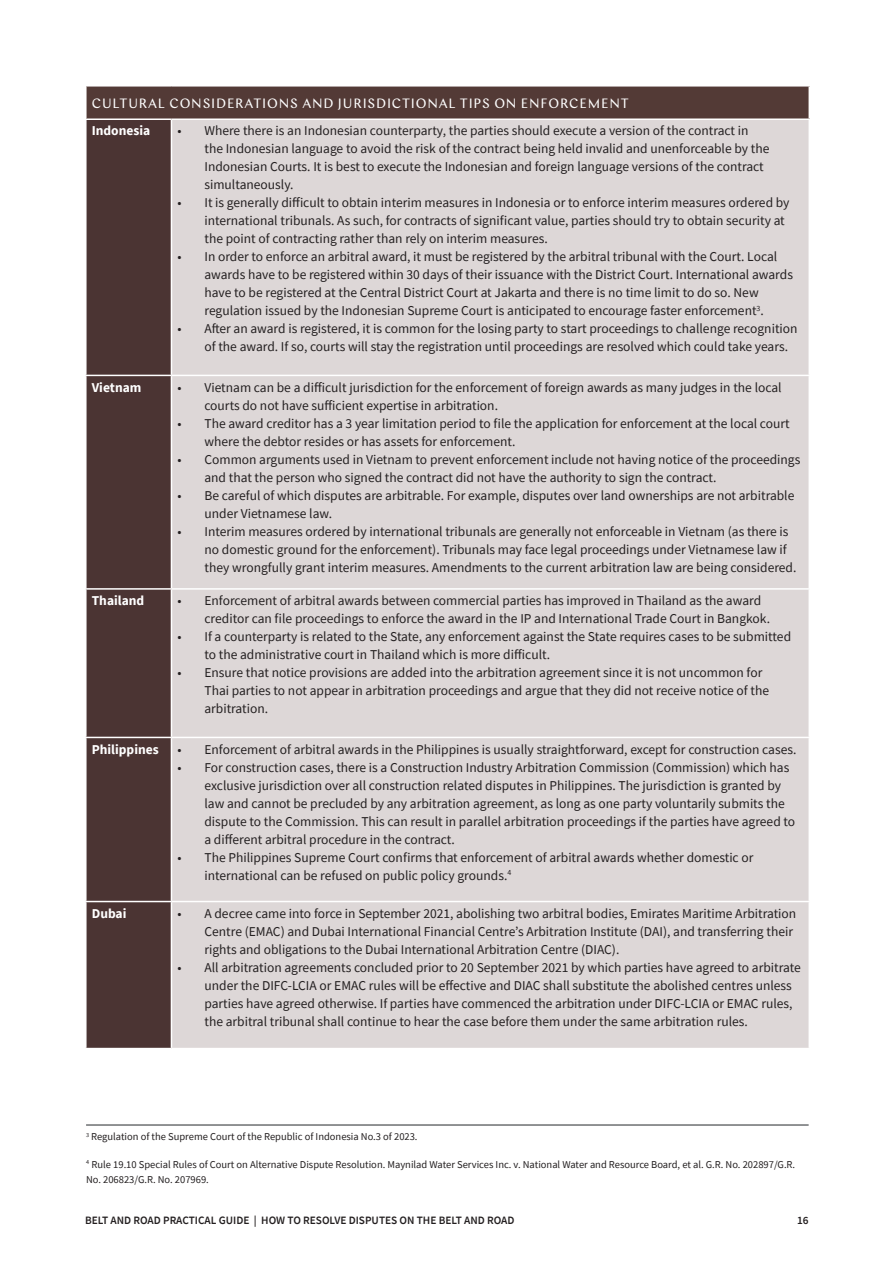
<style>
.page{position:relative;width:893px;height:1263px;background:#fff}
.page>*{position:absolute;margin:0;border:0;box-sizing:border-box;transform-origin:0 0}
.t1{font:13.5px/18px "Source Sans Pro";color:#231f20}
.t2{font:13.5px "Chap";letter-spacing:.06em;color:#fff}
.t3{font:700 13.5px "Source Sans Pro";color:#fff}
.t4{font:600 11.25px "Source Sans Pro";color:#231f20}
.Body_9pt_New{font:10.5px/14.7px "Source Sans Pro";color:#231f20}
</style>
<div class="page">
<div style="left:86px;top:86px;width:723px;height:33px;background:#533a36"></div>
<div style="left:87px;top:120px;width:84px;height:928px;background:#4b3433"></div>
<div style="left:172px;top:120px;width:636px;height:928px;background:#ddd7d7"></div>
<hr style="left:85px;top:85px;width:86px;height:2px;background:#fff">
<hr style="left:85px;top:87px;width:2px;height:31px;background:#fff">
<hr style="left:171px;top:85px;width:639px;height:2px;background:#fff">
<hr style="left:808px;top:87px;width:2px;height:31px;background:#fff">
<hr style="left:85px;top:118px;width:86px;height:2px;background:#fff">
<hr style="left:171px;top:118px;width:639px;height:2px;background:#fff">
<hr style="left:85px;top:375px;width:86px;height:1px;background:#fff">
<hr style="left:85px;top:588px;width:86px;height:2px;background:#fff">
<hr style="left:85px;top:737px;width:86px;height:1px;background:#fff">
<hr style="left:171px;top:375px;width:639px;height:1px;background:#fff">
<hr style="left:171px;top:588px;width:639px;height:2px;background:#fff">
<hr style="left:171px;top:737px;width:639px;height:1px;background:#fff">
<hr style="left:171px;top:901px;width:639px;height:1px;background:#fff">
<hr style="left:85px;top:901px;width:86px;height:1px;background:#fff">
<hr style="left:86px;top:1125px;width:723px;height:1px;background:#24282b">
<p class="t2" style="left:92px;top:95px;width:538px">CULTURAL CONSIDERATIONS AND JURISDICTIONAL TIPS ON ENFORCEMENT</p>
<p class="t3" style="left:92px;top:122px;width:60px">Indonesia</p>
<p class="t1" style="left:204px;top:122px;width:566px;text-indent:-27px">• Where there is an Indonesian counterparty, the parties should execute a version of the contract in the Indonesian language to avoid the risk of the contract being held invalid and unenforceable by the Indonesian Courts. It is best to execute the Indonesian and foreign language versions of the contract simultaneously.</p>
<p class="t1" style="left:204px;top:194px;width:587px;text-indent:-27px">• It is generally difficult to obtain interim measures in Indonesia or to enforce interim measures ordered by international tribunals. As such, for contracts of significant value, parties should try to obtain security at the point of contracting rather than rely on interim measures.</p>
<p class="t1" style="left:204px;top:248px;width:590px;text-indent:-27px">• In order to enforce an arbitral award, it must be registered by the arbitral tribunal with the Court. Local awards have to be registered within 30 days of their issuance with the District Court. International awards have to be registered at the Central District Court at Jakarta and there is no time limit to do so. New regulation issued by the Indonesian Supreme Court is anticipated to encourage faster enforcement<sup>3</sup>.</p>
<p class="t1" style="left:204px;top:320px;width:595px;text-indent:-27px">• After an award is registered, it is common for the losing party to start proceedings to challenge recognition of the award. If so, courts will stay the registration until proceedings are resolved which could take years.</p>
<p class="t3" style="left:92px;top:378px;width:51px">Vietnam</p>
<p class="t1" style="left:204px;top:378px;width:579px;text-indent:-27px">• Vietnam can be a difficult jurisdiction for the enforcement of foreign awards as many judges in the local courts do not have sufficient expertise in arbitration.</p>
<p class="t1" style="left:204px;top:414px;width:587px;text-indent:-27px">• The award creditor has a 3 year limitation period to file the application for enforcement at the local court where the debtor resides or has assets for enforcement.</p>
<p class="t1" style="left:204px;top:450px;width:597px;text-indent:-27px">• Common arguments used in Vietnam to prevent enforcement include not having notice of the proceedings and that the person who signed the contract did not have the authority to sign the contract.</p>
<p class="t1" style="left:204px;top:486px;width:591px;text-indent:-27px">• Be careful of which disputes are arbitrable. For example, disputes over land ownerships are not arbitrable under Vietnamese law.</p>
<p class="t1" style="left:204px;top:522px;width:593px;text-indent:-27px">• Interim measures ordered by international tribunals are generally not enforceable in Vietnam (as there is no domestic ground for the enforcement). Tribunals may face legal proceedings under Vietnamese law if they wrongfully grant interim measures. Amendments to the current arbitration law are being considered.</p>
<p class="t3" style="left:92px;top:591px;width:54px">Thailand</p>
<p class="t1" style="left:204px;top:591px;width:567px;text-indent:-27px">• Enforcement of arbitral awards between commercial parties has improved in Thailand as the award creditor can file proceedings to enforce the award in the IP and International Trade Court in Bangkok.</p>
<p class="t1" style="left:204px;top:627px;width:588px;text-indent:-27px">• If a counterparty is related to the State, any enforcement against the State requires cases to be submitted to the administrative court in Thailand which is more difficult.</p>
<p class="t1" style="left:204px;top:663px;width:566px;text-indent:-27px">• Ensure that notice provisions are added into the arbitration agreement since it is not uncommon for<br>Thai parties to not appear in arbitration proceedings and argue that they did not receive notice of the arbitration.</p>
<p class="t3" style="left:92px;top:740px;width:68px">Philippines</p>
<p class="t1" style="left:177px;top:740px;width:620px">• Enforcement of arbitral awards in the Philippines is usually straightforward, except for construction cases.</p>
<p class="t1" style="left:204px;top:758px;width:592px;text-indent:-27px">• For construction cases, there is a Construction Industry Arbitration Commission (Commission) which has exclusive jurisdiction over all construction related disputes in Philippines. The jurisdiction is granted by law and cannot be precluded by any arbitration agreement, as long as one party voluntarily submits the dispute to the Commission. This can result in parallel arbitration proceedings if the parties have agreed to a different arbitral procedure in the contract.</p>
<p class="t1" style="left:204px;top:848px;width:551px;text-indent:-27px">• The Philippines Supreme Court confirms that enforcement of arbitral awards whether domestic or international can be refused on public policy grounds.<sup>4</sup></p>
<p class="t3" style="left:92px;top:904px;width:36px">Dubai</p>
<p class="t1" style="left:204px;top:904px;width:593px;text-indent:-27px">• A decree came into force in September 2021, abolishing two arbitral bodies, Emirates Maritime Arbitration<br>Centre (EMAC) and Dubai International Financial Centre’s Arbitration Institute (DAI), and transferring their rights and obligations to the Dubai International Arbitration Centre (DIAC).</p>
<p class="t1" style="left:204px;top:958px;width:598px;text-indent:-27px">• All arbitration agreements concluded prior to 20 September 2021 by which parties have agreed to arbitrate under the DIFC-LCIA or EMAC rules will be effective and DIAC shall substitute the abolished centres unless parties have agreed otherwise. If parties have commenced the arbitration under DIFC-LCIA or EMAC rules, the arbitral tribunal shall continue to hear the case before them under the same arbitration rules.</p>
<p class="Body_9pt_New" style="left:86px;top:1129px;width:333px"><sup>3</sup> Regulation of the Supreme Court of the Republic of Indonesia No.3 of 2023.</p>
<p class="Body_9pt_New" style="left:86px;top:1157px;width:711px"><sup>4</sup> Rule 19.10 Special Rules of Court on Alternative Dispute Resolution. Maynilad Water Services Inc. v. National Water and Resource Board, et al. G.R. No. 202897/G.R.<br>No. 206823/G.R. No. 207969.</p>
<p class="t4" style="left:85px;top:1213px;width:431px">BELT AND ROAD PRACTICAL GUIDE | HOW TO RESOLVE DISPUTES ON THE BELT AND ROAD</p>
<p class="t4" style="left:797px;top:1213px;width:13px">16</p>
</div>
